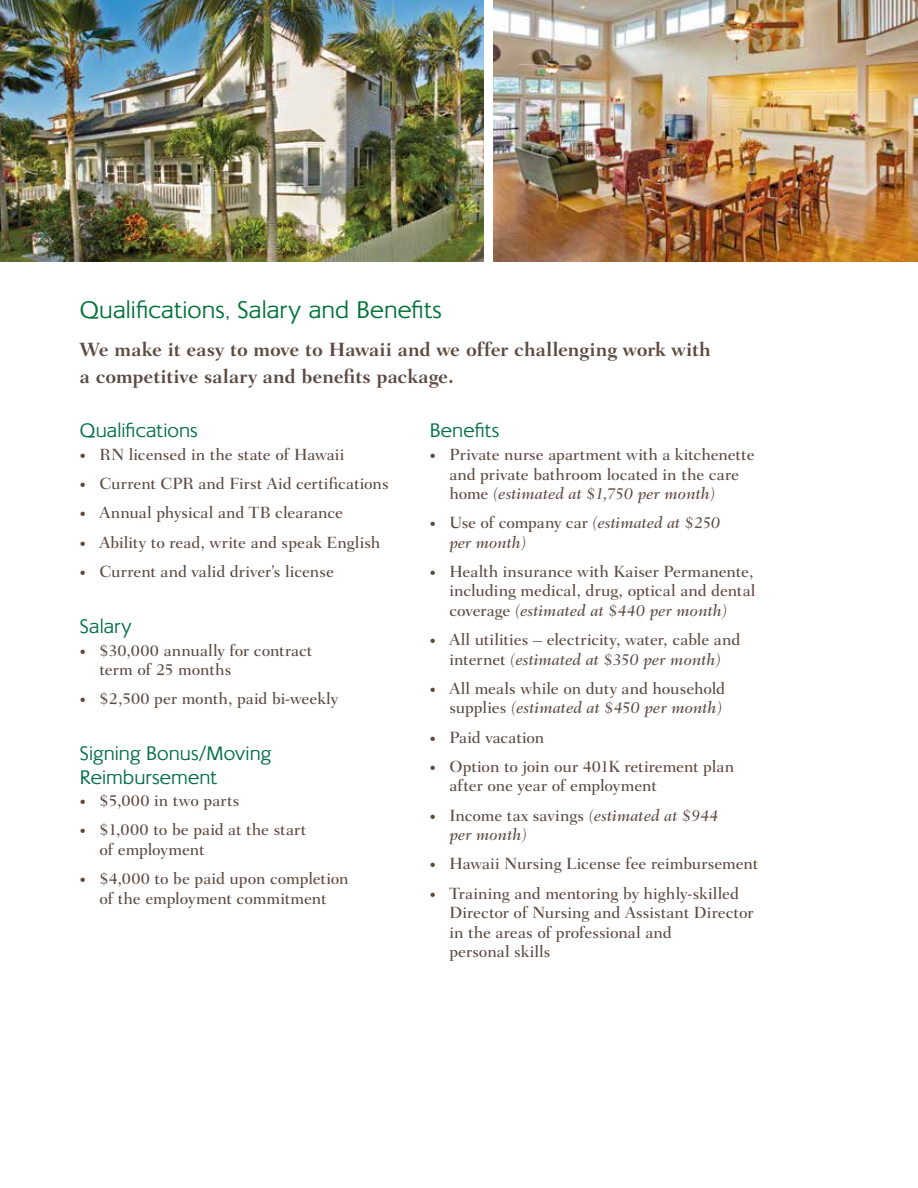
<style>
.page{position:relative;width:918px;height:1188px;background:#fff}
.page>*{position:absolute;margin:0;border:0;box-sizing:border-box;transform-origin:0 0}
.t1{font:24px "New Lincoln Gothic BT";color:#00723a}
.t2{font:700 19.5px/27px "Fairfield LH";letter-spacing:-.005em;color:#5a4a42}
.t3{font:19.5px/23.4px "New Lincoln Gothic BT";color:#006f43}
.t4{font:500 16.5px/19.5px "Fairfield LH";letter-spacing:-.005em;color:#5a4a42}
.t5{font:italic 500 16.5px/19.5px "Fairfield LH";letter-spacing:-.005em;color:#5a4a42}
.t6{font:500 16.5px "Fairfield LH";letter-spacing:.015em;color:#5a4a42}
.s1{font-size:12px}
.s2{font-style:italic}
.s3{font-style:normal;font-size:12px}
.s4{font-style:normal}
</style>
<div class="page">
<img style="left:494px;top:0;width:424px;height:261px">
<img style="left:0;top:0;width:484px;height:261px">
<h1 class="t1" style="left:80px;top:294px;width:364px">Qualifications, Salary and Benefits</h1>
<p class="t2" style="left:80px;top:336px;width:632px">We make it easy to move to Hawaii and we offer challenging work with a competitive salary and benefits package.</p>
<p class="t3" style="left:80px;top:418px;width:120px">Qualifications</p>
<p class="t4" style="left:80px;top:445px;width:266px"><span class="s1">•</span> RN licensed in the state of Hawaii</p>
<p class="t4" style="left:80px;top:474px;width:310px"><span class="s1">•</span> Current CPR and First Aid certifications</p>
<p class="t4" style="left:80px;top:503px;width:265px"><span class="s1">•</span> Annual physical and TB clearance</p>
<p class="t4" style="left:80px;top:533px;width:302px"><span class="s1">•</span> Ability to read, write and speak English</p>
<p class="t4" style="left:80px;top:562px;width:256px"><span class="s1">•</span> Current and valid driver’s license</p>
<p class="t3" style="left:80px;top:614px;width:54px">Salary</p>
<p class="t4" style="left:99px;top:640px;width:215px;text-indent:-20px"><span class="s1">•</span> $30,000 annually for contract term of 25 months</p>
<p class="t4" style="left:80px;top:689px;width:260px"><span class="s1">•</span> $2,500 per month, paid bi-weekly</p>
<p class="t3" style="left:80px;top:741px;width:193px">Signing Bonus/Moving<br>Reimbursement</p>
<p class="t6" style="left:80px;top:791px;width:161px"><span class="s1">•</span> $5,000 in two parts</p>
<p class="t4" style="left:99px;top:820px;width:208px;text-indent:-20px"><span class="s1">•</span> $1,000 to be paid at the start of employment</p>
<p class="t4" style="left:80px;top:869px;width:270px;text-align:center"><span class="s1">•</span> $4,000 to be paid upon completion of the employment commitment</p>
<p class="t3" style="left:430px;top:418px;width:71px">Benefits</p>
<p class="t4" style="left:449px;top:445px;width:307px;text-indent:-20px"><span class="s1">•</span> Private nurse apartment with a kitchenette and private bathroom located in the care home <span class="s2">(estimated at $1,750 per month)</span></p>
<p class="t5" style="left:449px;top:513px;width:273px;text-indent:-20px"><span class="s3">•</span> <span class="s4">Use of company car</span> (estimated at $250 per month)</p>
<p class="t4" style="left:449px;top:562px;width:308px;text-align:justify;text-indent:-20px"><span class="s1">•</span> Health insurance with Kaiser Permanente, including medical, drug, optical and dental coverage <span class="s2">(estimated at $440 per month)</span></p>
<p class="t4" style="left:430px;top:630px;width:312px;text-align:center"><span class="s1">•</span> All utilities – electricity, water, cable and internet <span class="s2">(estimated at $350 per month)</span></p>
<p class="t4" style="left:430px;top:679px;width:297px;text-align:right"><span class="s1">•</span> All meals while on duty and household supplies <span class="s2">(estimated at $450 per month)</span></p>
<p class="t4" style="left:430px;top:728px;width:116px"><span class="s1">•</span> Paid vacation</p>
<p class="t4" style="left:449px;top:757px;width:286px;text-indent:-20px"><span class="s1">•</span> Option to join our 401K retirement plan after one year of employment</p>
<p class="t5" style="left:449px;top:806px;width:271px;text-indent:-20px"><span class="s3">•</span> <span class="s4">Income tax savings</span> (estimated at $944 per month)</p>
<p class="t4" style="left:430px;top:854px;width:330px"><span class="s1">•</span> Hawaii Nursing License fee reimbursement</p>
<p class="t4" style="left:449px;top:883px;width:306px;text-indent:-20px"><span class="s1">•</span> Training and mentoring by highly-skilled Director of Nursing and Assistant Director in the areas of professional and<br>personal skills</p>
</div>
